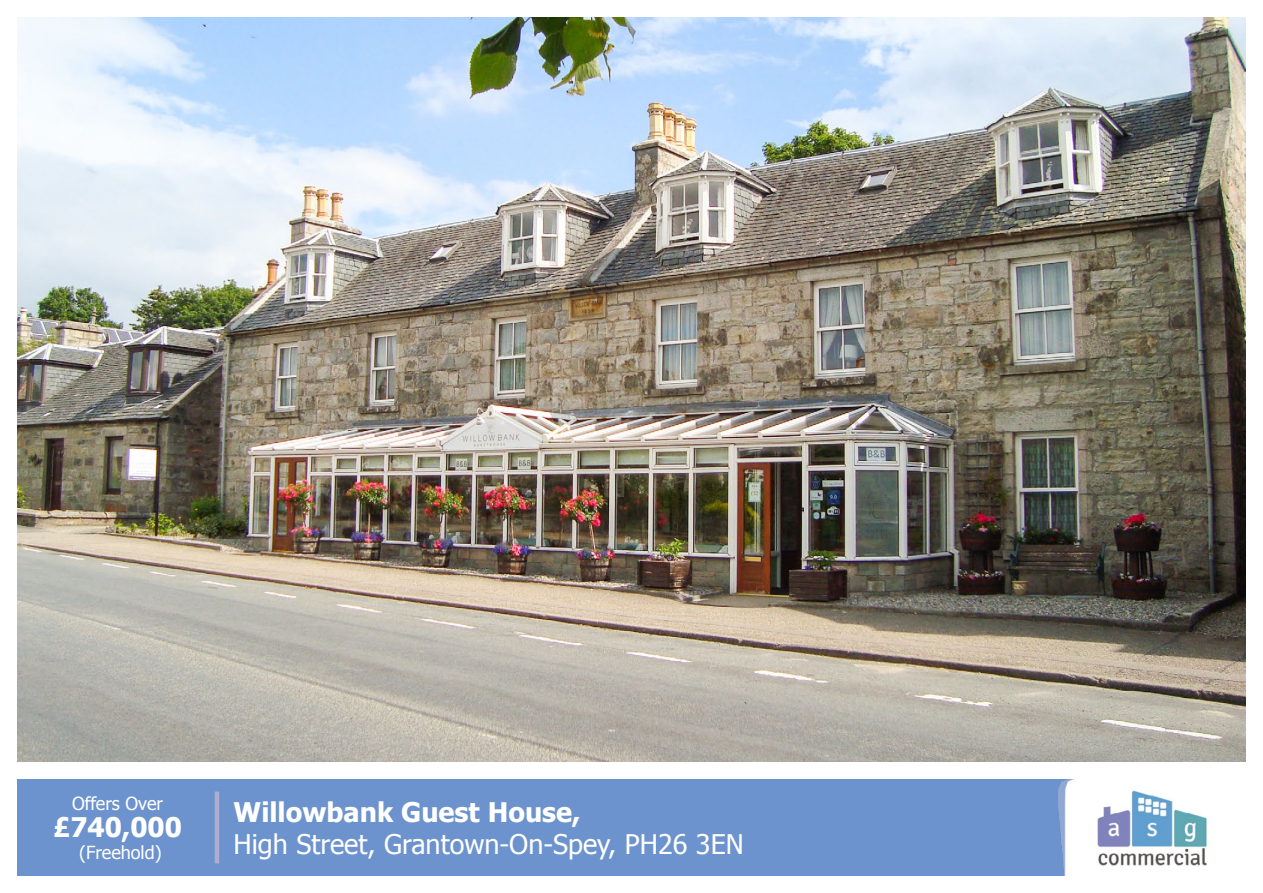
<style>
.page{position:relative;width:1263px;height:893px;background:#fff}
.page>*{position:absolute;margin:0;border:0;box-sizing:border-box;transform-origin:0 0}
.t1{font:27px "Tahoma";color:#fff}
.t2{font:700 27px "Tahoma";color:#fff}
.t3{font:18px "Tahoma";color:#fff}
</style>
<div class="page">
<div style="left:17px;top:779px;width:1057px;height:97px;background:#6c93cd"></div>
<img style="left:1058px;top:779px;width:150px;height:97px">
<hr style="left:215px;top:792px;width:4px;height:71px;background:#aeadd1">
<img style="left:17px;top:17px;width:1229px;height:744px">
<p class="t3" style="left:72px;top:791px;width:93px">Offers Over</p>
<p class="t2" style="left:53px;top:808px;width:130px">£740,000</p>
<p class="t3" style="left:79px;top:840px;width:84px">(Freehold)</p>
<p class="t2" style="left:234px;top:793px;width:349px">Willowbank Guest House,</p>
<p class="t1" style="left:234px;top:826px;width:512px">High Street, Grantown-On-Spey, PH26 3EN</p>
</div>
